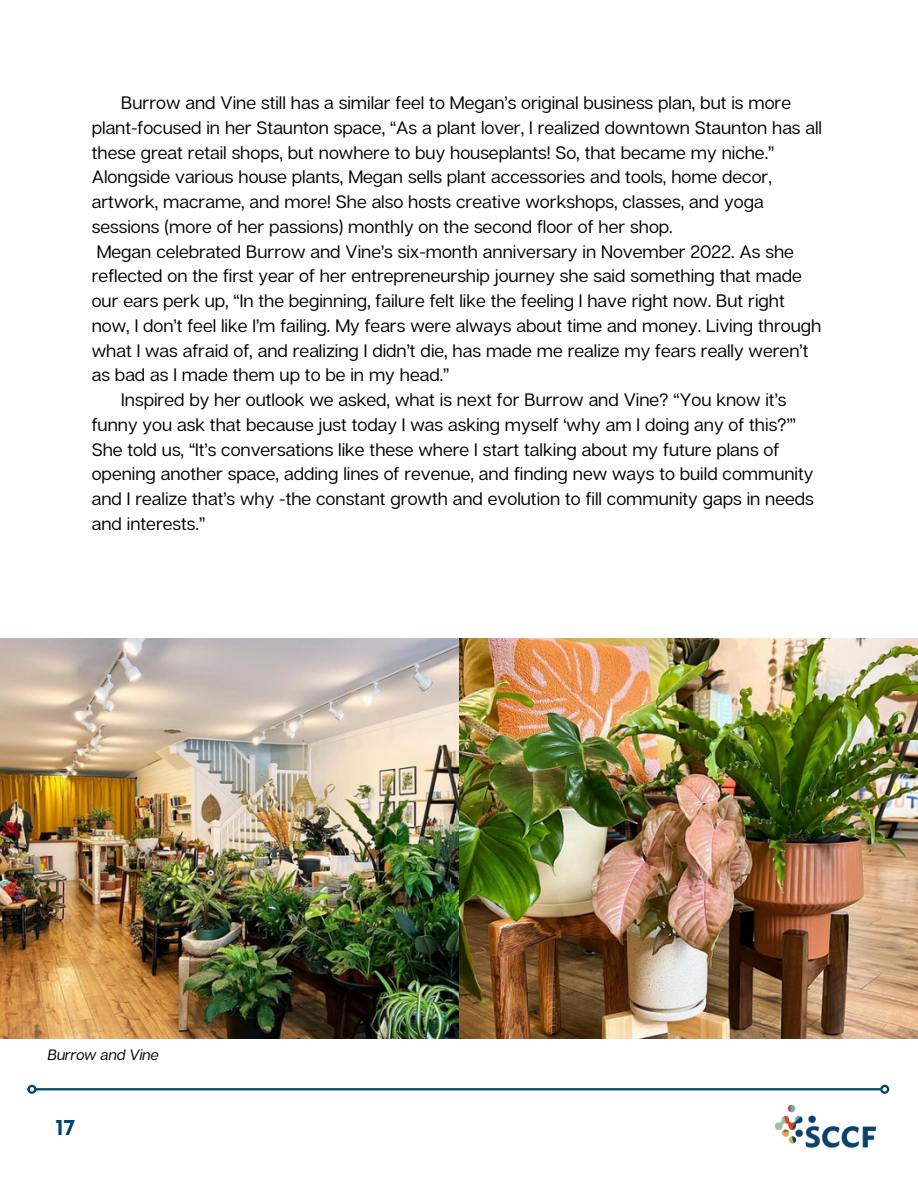
<style>
.page{position:relative;width:918px;height:1188px;background:#fff}
.page>*{position:absolute;margin:0;border:0;box-sizing:border-box;transform-origin:0 0}
.t1{font:700 22.5px "Mont";color:#00426b}
.t2{font:18px/24.8px "Articulat CF";color:#000}
.t3{font:italic 15px "Articulat CF";color:#000}
</style>
<div class="page">
<img style="left:758px;top:1088px;width:132px;height:60px">
<hr style="left:36px;top:1088px;width:845px;height:2px;background:#00426b">
<div style="left:27px;top:1085px;width:9px;height:9px;border:2px solid #00426b;border-radius:50%"></div>
<div style="left:880px;top:1085px;width:9px;height:9px;border:2px solid #00426b;border-radius:50%"></div>
<img style="left:0;top:638px;width:918px;height:401px">
<p class="t2" style="left:92px;top:90px;width:732px;text-indent:29px">Burrow and Vine still has a similar feel to Megan’s original business plan, but is more plant-focused in her Staunton space, “As a plant lover, I realized downtown Staunton has all these great retail shops, but nowhere to buy houseplants! So, that became my niche.” Alongside various house plants, Megan sells plant accessories and tools, home decor, artwork, macrame, and more! She also hosts creative workshops, classes, and yoga sessions (more of her passions) monthly on the second floor of her shop.</p>
<p class="t2" style="left:92px;top:238px;width:731px">Megan celebrated Burrow and Vine’s six-month anniversary in November 2022. As she reflected on the first year of her entrepreneurship journey she said something that made our ears perk up, “In the beginning, failure felt like the feeling I have right now. But right now, I don’t feel like I’m failing. My fears were always about time and money. Living through what I was afraid of, and realizing I didn’t die, has made me realize my fears really weren’t as bad as I made them up to be in my head.”</p>
<p class="t2" style="left:92px;top:387px;width:724px;text-indent:29px">Inspired by her outlook we asked, what is next for Burrow and Vine? “You know it’s funny you ask that because just today I was asking myself ‘why am I doing any of this?’” She told us, “It’s conversations like these where I start talking about my future plans of opening another space, adding lines of revenue, and finding new ways to build community and I realize that’s why -the constant growth and evolution to fill community gaps in needs and interests.”</p>
<p class="t3" style="left:48px;top:1045px;width:113px">Burrow and Vine</p>
<p class="t1" style="left:55px;top:1119px;width:21px">17</p>
</div>
